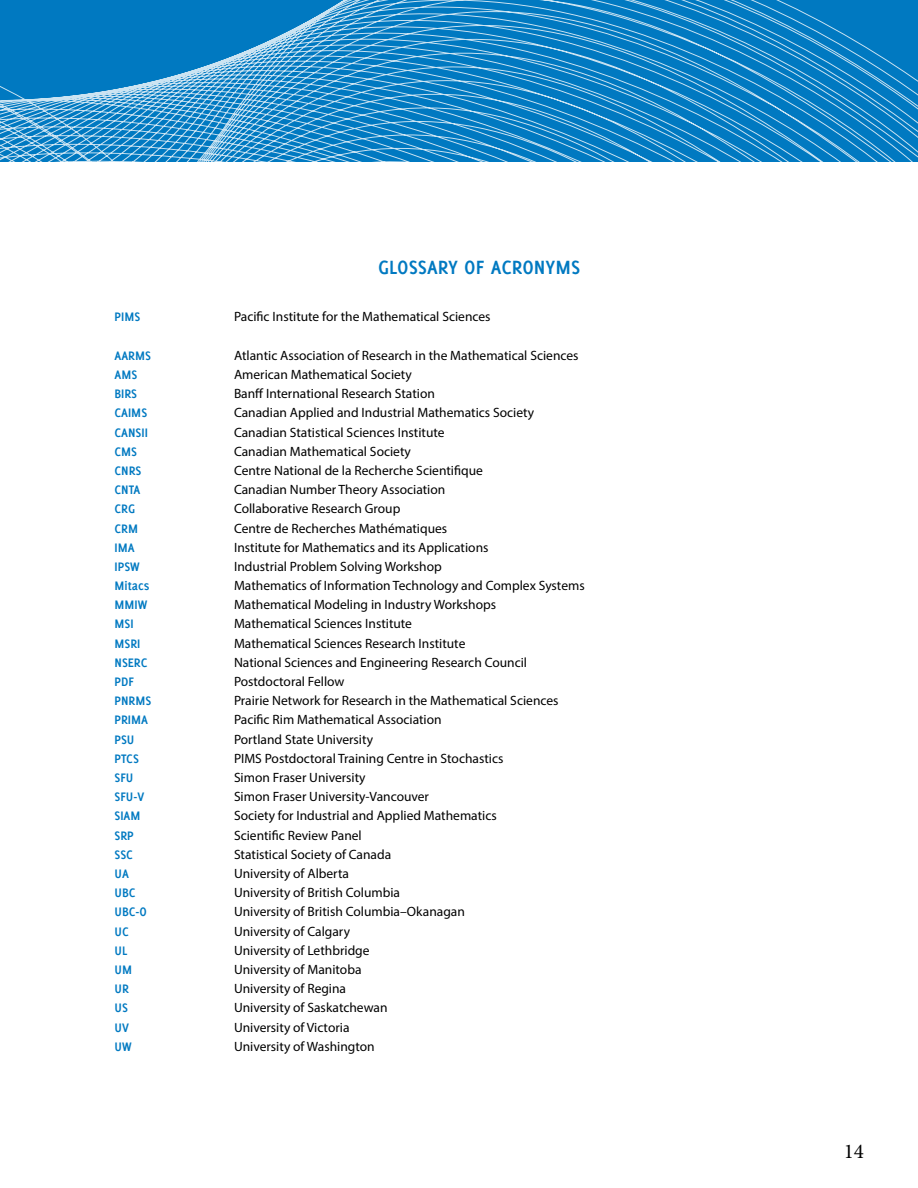
<style>
.page{position:relative;width:918px;height:1188px;background:#fff}
.page>*{position:absolute;margin:0;border:0;box-sizing:border-box;transform-origin:0 0}
.t1{font:700 21px "Delicious";color:#0079c1}
.t2{font:21px "Minion Pro";color:#000}
.t3{font:13.5px "Myriad Pro";color:#000}
.t4{font:700 13.5px "Delicious";color:#0079c1}
</style>
<div class="page">
<svg style="left:0;top:0;width:918px;height:162px;background:#258cca"></svg>
<h1 class="t1" style="left:378px;top:255px;width:203px">GLOSSARY OF ACRONYMS</h1>
<p class="t4" style="left:115px;top:309px;width:27px">PIMS</p>
<p class="t3" style="left:234px;top:308px;width:258px">Pacific Institute for the Mathematical Sciences</p>
<p class="t4" style="left:115px;top:348px;width:38px">AARMS</p>
<p class="t3" style="left:234px;top:347px;width:346px">Atlantic Association of Research in the Mathematical Sciences</p>
<p class="t4" style="left:115px;top:367px;width:24px">AMS</p>
<p class="t3" style="left:234px;top:366px;width:179px">American Mathematical Society</p>
<p class="t4" style="left:115px;top:386px;width:24px">BIRS</p>
<p class="t3" style="left:234px;top:385px;width:202px">Banff International Research Station</p>
<p class="t4" style="left:115px;top:405px;width:34px">CAIMS</p>
<p class="t3" style="left:234px;top:404px;width:302px">Canadian Applied and Industrial Mathematics Society</p>
<p class="t4" style="left:115px;top:424px;width:35px">CANSII</p>
<p class="t3" style="left:234px;top:424px;width:212px">Canadian Statistical Sciences Institute</p>
<p class="t4" style="left:115px;top:444px;width:24px">CMS</p>
<p class="t3" style="left:234px;top:443px;width:178px">Canadian Mathematical Society</p>
<p class="t4" style="left:115px;top:463px;width:28px">CNRS</p>
<p class="t3" style="left:234px;top:462px;width:250px">Centre National de la Recherche Scientifique</p>
<p class="t4" style="left:115px;top:482px;width:27px">CNTA</p>
<p class="t3" style="left:234px;top:481px;width:213px">Canadian Number Theory Association</p>
<p class="t4" style="left:115px;top:501px;width:22px">CRG</p>
<p class="t3" style="left:234px;top:500px;width:168px">Collaborative Research Group</p>
<p class="t4" style="left:115px;top:520px;width:25px">CRM</p>
<p class="t3" style="left:234px;top:520px;width:215px">Centre de Recherches Mathématiques</p>
<p class="t4" style="left:115px;top:540px;width:22px">IMA</p>
<p class="t3" style="left:234px;top:539px;width:256px">Institute for Mathematics and its Applications</p>
<p class="t4" style="left:115px;top:559px;width:27px">IPSW</p>
<p class="t3" style="left:234px;top:558px;width:209px">Industrial Problem Solving Workshop</p>
<p class="t4" style="left:115px;top:578px;width:36px">Mitacs</p>
<p class="t3" style="left:234px;top:577px;width:352px">Mathematics of Information Technology and Complex Systems</p>
<p class="t4" style="left:115px;top:597px;width:34px">MMIW</p>
<p class="t3" style="left:234px;top:596px;width:264px">Mathematical Modeling in Industry Workshops</p>
<p class="t4" style="left:115px;top:616px;width:21px">MSI</p>
<p class="t3" style="left:234px;top:616px;width:180px">Mathematical Sciences Institute</p>
<p class="t4" style="left:115px;top:636px;width:27px">MSRI</p>
<p class="t3" style="left:234px;top:635px;width:233px">Mathematical Sciences Research Institute</p>
<p class="t4" style="left:115px;top:655px;width:34px">NSERC</p>
<p class="t3" style="left:234px;top:654px;width:295px">National Sciences and Engineering Research Council</p>
<p class="t4" style="left:115px;top:674px;width:21px">PDF</p>
<p class="t3" style="left:234px;top:673px;width:112px">Postdoctoral Fellow</p>
<p class="t4" style="left:115px;top:693px;width:38px">PNRMS</p>
<p class="t3" style="left:234px;top:692px;width:326px">Prairie Network for Research in the Mathematical Sciences</p>
<p class="t4" style="left:115px;top:712px;width:35px">PRIMA</p>
<p class="t3" style="left:234px;top:712px;width:209px">Pacific Rim Mathematical Association</p>
<p class="t4" style="left:115px;top:732px;width:21px">PSU</p>
<p class="t3" style="left:234px;top:731px;width:141px">Portland State University</p>
<p class="t4" style="left:115px;top:751px;width:26px">PTCS</p>
<p class="t3" style="left:234px;top:750px;width:271px">PIMS Postdoctoral Training Centre in Stochastics</p>
<p class="t4" style="left:115px;top:770px;width:20px">SFU</p>
<p class="t3" style="left:234px;top:769px;width:133px">Simon Fraser University</p>
<p class="t4" style="left:115px;top:789px;width:31px">SFU-V</p>
<p class="t3" style="left:234px;top:788px;width:197px">Simon Fraser University-Vancouver</p>
<p class="t4" style="left:115px;top:808px;width:27px">SIAM</p>
<p class="t3" style="left:234px;top:808px;width:264px">Society for Industrial and Applied Mathematics</p>
<p class="t4" style="left:115px;top:828px;width:21px">SRP</p>
<p class="t3" style="left:234px;top:827px;width:129px">Scientific Review Panel</p>
<p class="t4" style="left:115px;top:847px;width:20px">SSC</p>
<p class="t3" style="left:234px;top:846px;width:159px">Statistical Society of Canada</p>
<p class="t4" style="left:115px;top:866px;width:16px">UA</p>
<p class="t3" style="left:234px;top:865px;width:117px">University of Alberta</p>
<p class="t4" style="left:115px;top:885px;width:23px">UBC</p>
<p class="t3" style="left:234px;top:884px;width:168px">University of British Columbia</p>
<p class="t4" style="left:115px;top:904px;width:34px">UBC-O</p>
<p class="t3" style="left:234px;top:904px;width:232px">University of British Columbia–Okanagan</p>
<p class="t4" style="left:115px;top:924px;width:16px">UC</p>
<p class="t3" style="left:234px;top:923px;width:118px">University of Calgary</p>
<p class="t4" style="left:115px;top:943px;width:14px">UL</p>
<p class="t3" style="left:234px;top:942px;width:137px">University of Lethbridge</p>
<p class="t4" style="left:115px;top:962px;width:19px">UM</p>
<p class="t3" style="left:234px;top:961px;width:129px">University of Manitoba</p>
<p class="t4" style="left:115px;top:981px;width:16px">UR</p>
<p class="t3" style="left:234px;top:980px;width:114px">University of Regina</p>
<p class="t4" style="left:115px;top:1000px;width:15px">US</p>
<p class="t3" style="left:234px;top:1000px;width:155px">University of Saskatchewan</p>
<p class="t4" style="left:115px;top:1020px;width:16px">UV</p>
<p class="t3" style="left:234px;top:1019px;width:117px">University of Victoria</p>
<p class="t4" style="left:115px;top:1039px;width:19px">UW</p>
<p class="t3" style="left:234px;top:1038px;width:142px">University of Washington</p>
<h1 class="t2" style="left:844px;top:1137px;width:22px">14</h1>
</div>
